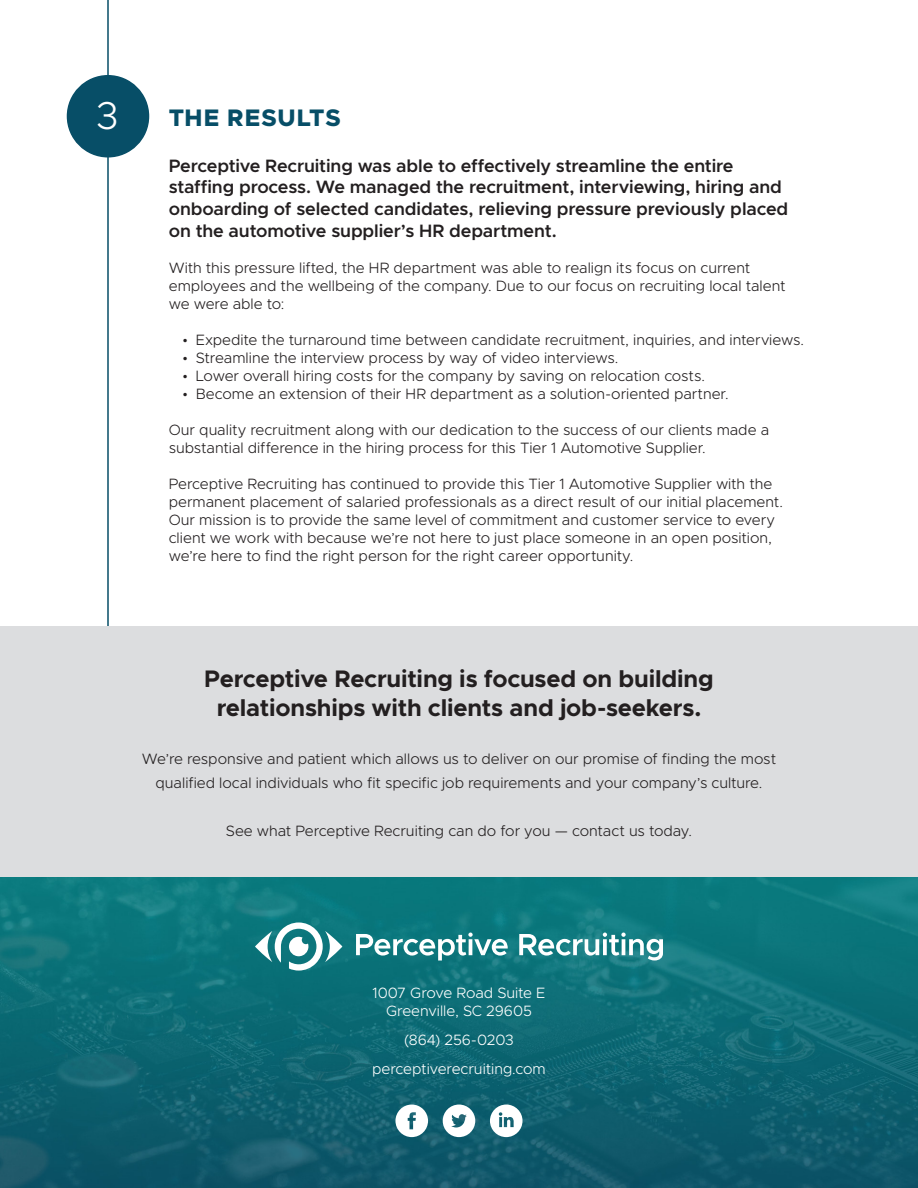
<style>
.page{position:relative;width:918px;height:1188px;background:#fff}
.page>*{position:absolute;margin:0;border:0;box-sizing:border-box;transform-origin:0 0}
.t1{font:300 39px "Metropolis";color:#fff}
.t2{font:700 24px/28.8px "Metropolis";letter-spacing:-.01em;color:#231f20;text-align:center}
.t3{font:800 24px "Metropolis";letter-spacing:.035em;color:#074e67}
.t4{font:600 18px/21.6px "Metropolis";letter-spacing:-.01em;color:#231f20}
.t5{font:300 15px/18px "Metropolis";color:#231f20}
.t6{font:300 15px/18px "Metropolis";letter-spacing:-.005em;color:#fff;text-align:center}
</style>
<div class="page">
<hr style="left:107px;top:0;width:2px;height:650px;background:#074e67">
<div style="left:68px;top:76px;width:81px;height:81px;background:#074e67;border-radius:50%"></div>
<div style="left:67px;top:75px;width:82px;height:82px;border:2px solid #074e67;border-radius:50%"></div>
<div style="left:0;top:626px;width:918px;height:251px;background:#dcdddf"></div>
<img style="left:0;top:878px;width:918px;height:310px">
<svg style="left:356px;top:933px;width:152px;height:28px"></svg>
<svg style="left:519px;top:933px;width:144px;height:28px"></svg>
<svg style="left:255px;top:922px;width:87px;height:49px"></svg>
<svg style="left:443px;top:1105px;width:32px;height:32px"></svg>
<svg style="left:395px;top:1105px;width:33px;height:32px"></svg>
<svg style="left:490px;top:1105px;width:33px;height:32px"></svg>
<h1 class="t1" style="left:96px;top:98px;width:24px">3</h1>
<h2 class="t3" style="left:169px;top:107px;width:173px">THE RESULTS</h2>
<p class="t4" style="left:169px;top:156px;width:621px">Perceptive Recruiting was able to effectively streamline the entire staffing process. We managed the recruitment, interviewing, hiring and onboarding of selected candidates, relieving pressure previously placed on the automotive supplier’s HR department.</p>
<p class="t5" style="left:169px;top:259px;width:618px">With this pressure lifted, the HR department was able to realign its focus on current employees and the wellbeing of the company. Due to our focus on recruiting local talent we were able to:</p>
<p class="t5" style="left:182px;top:331px;width:623px">• Expedite the turnaround time between candidate recruitment, inquiries, and interviews.</p>
<p class="t5" style="left:182px;top:349px;width:438px">• Streamline the interview process by way of video interviews.</p>
<p class="t5" style="left:182px;top:367px;width:524px">• Lower overall hiring costs for the company by saving on relocation costs.</p>
<p class="t5" style="left:182px;top:385px;width:548px">• Become an extension of their HR department as a solution-oriented partner.</p>
<p class="t5" style="left:169px;top:421px;width:602px">Our quality recruitment along with our dedication to the success of our clients made a substantial difference in the hiring process for this Tier 1 Automotive Supplier.</p>
<p class="t5" style="left:169px;top:475px;width:616px">Perceptive Recruiting has continued to provide this Tier 1 Automotive Supplier with the permanent placement of salaried professionals as a direct result of our initial placement.<br>Our mission is to provide the same level of commitment and customer service to every client we work with because we’re not here to just place someone in an open position, we’re here to find the right person for the right career opportunity.</p>
<h2 class="t2" style="left:204px;top:666px;width:511px">Perceptive Recruiting is focused on building relationships with clients and job-seekers.</h2>
<p class="t5" style="left:142px;top:747px;width:636px;line-height:24px;text-align:center">We’re responsive and patient which allows us to deliver on our promise of finding the most qualified local individuals who fit specific job requirements and your company’s culture.</p>
<p class="t5" style="left:226px;top:822px;width:468px">See what Perceptive Recruiting can do for you — contact us today.</p>
<p class="t6" style="left:373px;top:985px;width:174px">1007 Grove Road Suite E<br>Greenville, SC 29605</p>
<p class="t6" style="left:372px;top:1026px;width:175px;line-height:28.8px">(864) 256-0203 perceptiverecruiting.com</p>
</div>
